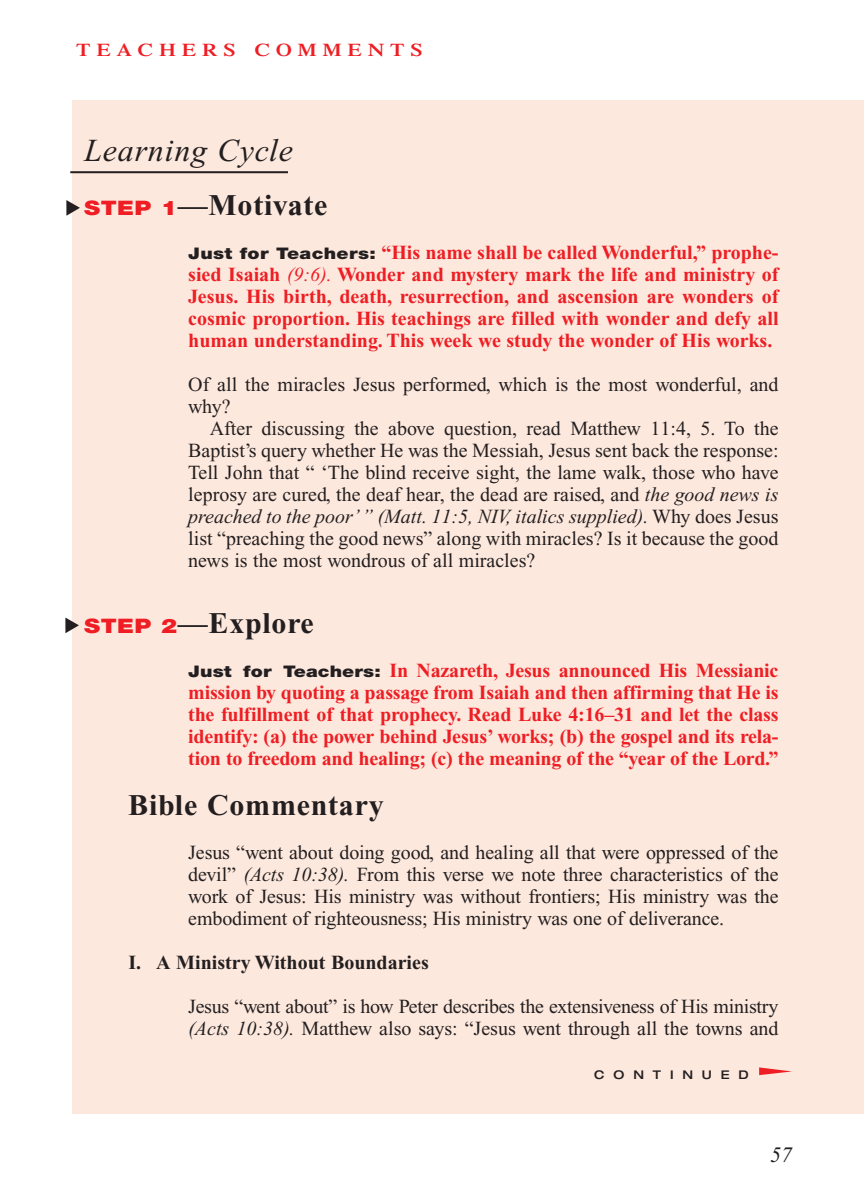
<style>
.page{position:relative;width:864px;height:1188px;background:#fff}
.page>*{position:absolute;margin:0;border:0;box-sizing:border-box;transform-origin:0 0}
.t1{font:italic 32px "Times New Roman";letter-spacing:.025em;color:#231f20}
.t2{font:700 30px "Times New Roman";letter-spacing:.025em;color:#231f20}
.t3{font:italic 22px "Times New Roman";color:#231f20}
.t4{font:20px/22px "Times New Roman";color:#231f20}
.t5{font:700 20px/22px "Times New Roman";letter-spacing:-.01em;color:#ee1e24;text-align:justify}
.t6{font:700 20px "Times New Roman";color:#231f20}
.t7{font:600 18px "Times";letter-spacing:.265em;color:#ee1e24;scale:1.2 1}
.t8{font:500 expanded 12px "Helvetica Neue";letter-spacing:.74em;color:#231f20}
.s1{font-family:"Helvetica Neue";font-weight:900;font-size:20px;color:#ee1e24}
.s2{font-family:"Helvetica Neue";font-weight:900;font-size:16px;color:#231f20}
.s3{font-weight:400;font-style:italic}
.s4{font-style:italic}
</style>
<div class="page">
<div style="left:73px;top:100px;width:791px;height:1013px;background:#fde8dd"></div>
<svg style="left:759px;top:1067px;width:33px;height:8px"></svg>
<hr style="left:70px;top:171px;width:218px;height:2px;background:#231f20">
<svg style="left:66px;top:200px;width:14px;height:16px"></svg>
<svg style="left:65px;top:618px;width:14px;height:15px"></svg>
<p class="t7" style="left:76px;top:44px;width:290px">TEACHERS COMMENTS</p>
<h1 class="t1" style="left:84px;top:139px;width:210px">Learning Cycle</h1>
<h2 class="t2" style="left:84px;top:195px;width:245px"><span class="s1">STEP 1</span>—Motivate</h2>
<p class="t5" style="left:188px;top:244px;width:592px"><span class="s2">Just for Teachers:</span> “His name shall be called Wonderful,” prophe&shy;sied Isaiah <span class="s3">(9:6).</span> Wonder and mystery mark the life and ministry of Jesus. His birth, death, resurrection, and ascension are wonders of cosmic proportion. His teachings are filled with wonder and defy all human understanding. This week we study the wonder of His works.</p>
<p class="t4" style="left:188px;top:375px;width:592px">Of all the miracles Jesus performed, which is the most wonderful, and why?</p>
<p class="t4" style="left:188px;top:419px;width:592px;text-align:justify;text-indent:22px">After discussing the above question, read Matthew 11:4, 5. To the Baptist’s query whether He was the Messiah, Jesus sent back the response:<br>Tell John that “ ‘The blind receive sight, the lame walk, those who have leprosy are cured, the deaf hear, the dead are raised, and <span class="s4">the good news is preached to the poor’” (Matt. 11:5, NIV, italics supplied).</span> Why does Jesus list “preaching the good news” along with miracles? Is it because the good news is the most wondrous of all miracles?</p>
<h2 class="t2" style="left:84px;top:613px;width:231px"><span class="s1">STEP 2</span>—Explore</h2>
<p class="t5" style="left:188px;top:662px;width:592px"><span class="s2">Just for Teachers:</span> In Nazareth, Jesus announced His Messianic mission by quoting a passage from Isaiah and then affirming that He is the fulfillment of that prophecy. Read Luke 4:16–31 and let the class identify: (a) the power behind Jesus’ works; (b) the gospel and its rela&shy;tion to freedom and healing; (c) the meaning of the “year of the Lord.”</p>
<h2 class="t2" style="left:128px;top:795px;width:257px">Bible Commentary</h2>
<p class="t4" style="left:188px;top:843px;width:592px;text-align:justify">Jesus “went about doing good, and healing all that were oppressed of the devil” <span class="s4">(Acts 10:38).</span> From this verse we note three characteristics of the work of Jesus: His ministry was without frontiers; His ministry was the embodiment of righteousness; His ministry was one of deliverance.</p>
<p class="t6" style="left:128px;top:956px;width:302px">I. A Ministry Without Boundaries</p>
<p class="t4" style="left:188px;top:997px;width:592px">Jesus “went about” is how Peter describes the extensiveness of His ministry <span class="s4">(Acts 10:38).</span> Matthew also says: “Jesus went through all the towns and</p>
<p class="t8" style="left:594px;top:1070px;width:156px">CONTINUED</p>
<p class="t3" style="left:770px;top:1146px;width:23px">57</p>
</div>
